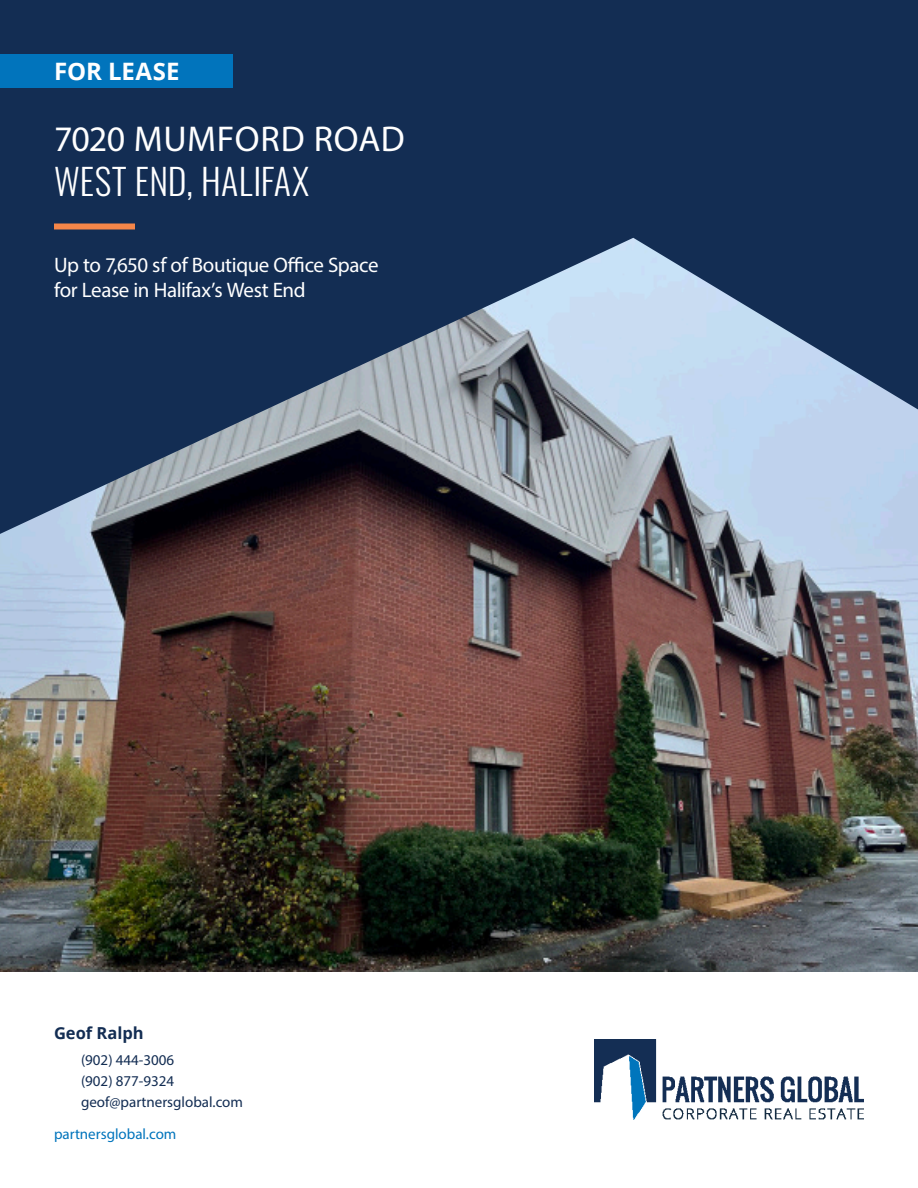
<style>
.page{position:relative;width:918px;height:1188px;background:#fff}
.page>*{position:absolute;margin:0;border:0;box-sizing:border-box;transform-origin:0 0}
.Title-Cover{font:36px "Myriad Pro";letter-spacing:.015em;color:#fff}
.Title-Cover-2{font:300 36px "Oswald";letter-spacing:.01em;color:#fff}
.t1{font:700 24px "Open Sans";color:#fff}
.t2{font:21px/25.2px "Myriad Pro";letter-spacing:-.02em;color:#fff}
.Agent_Name{font:700 16.5px "Open Sans";color:#132d53}
.Agent_Info{font:15px "Myriad Pro";color:#132d53}
.URL{font:15px "Myriad Pro";color:#0174bc}
</style>
<div class="page">
<img style="left:594px;top:1040px;width:270px;height:80px">
<img style="left:0;top:534px;width:918px;height:438px">
<svg style="left:0;top:0;width:918px;height:534px;background:#3d5271"></svg>
<div style="left:54px;top:224px;width:81px;height:6px;background:#f58649"></div>
<div style="left:0;top:54px;width:232px;height:34px;background:#0174bc"></div>
<p class="t1" style="left:54px;top:54px;width:127px">FOR LEASE</p>
<p class="Title-Cover" style="left:54px;top:117px;width:352px">7020 MUMFORD ROAD</p>
<p class="Title-Cover-2" style="left:54px;top:149px;width:257px">WEST END, HALIFAX</p>
<p class="t2" style="left:54px;top:252px;width:326px">Up to 7,650 sf of Boutique Office Space for Lease in Halifax’s West End</p>
<p class="Agent_Name" style="left:54px;top:1021px;width:91px">Geof Ralph</p>
<p class="Agent_Info" style="left:81px;top:1051px;width:95px">(902) 444-3006</p>
<p class="Agent_Info" style="left:81px;top:1072px;width:95px">(902) 877-9324</p>
<p class="Agent_Info" style="left:81px;top:1093px;width:164px">geof@partnersglobal.com</p>
<p class="URL" style="left:54px;top:1124px;width:124px">partnersglobal.com</p>
</div>
